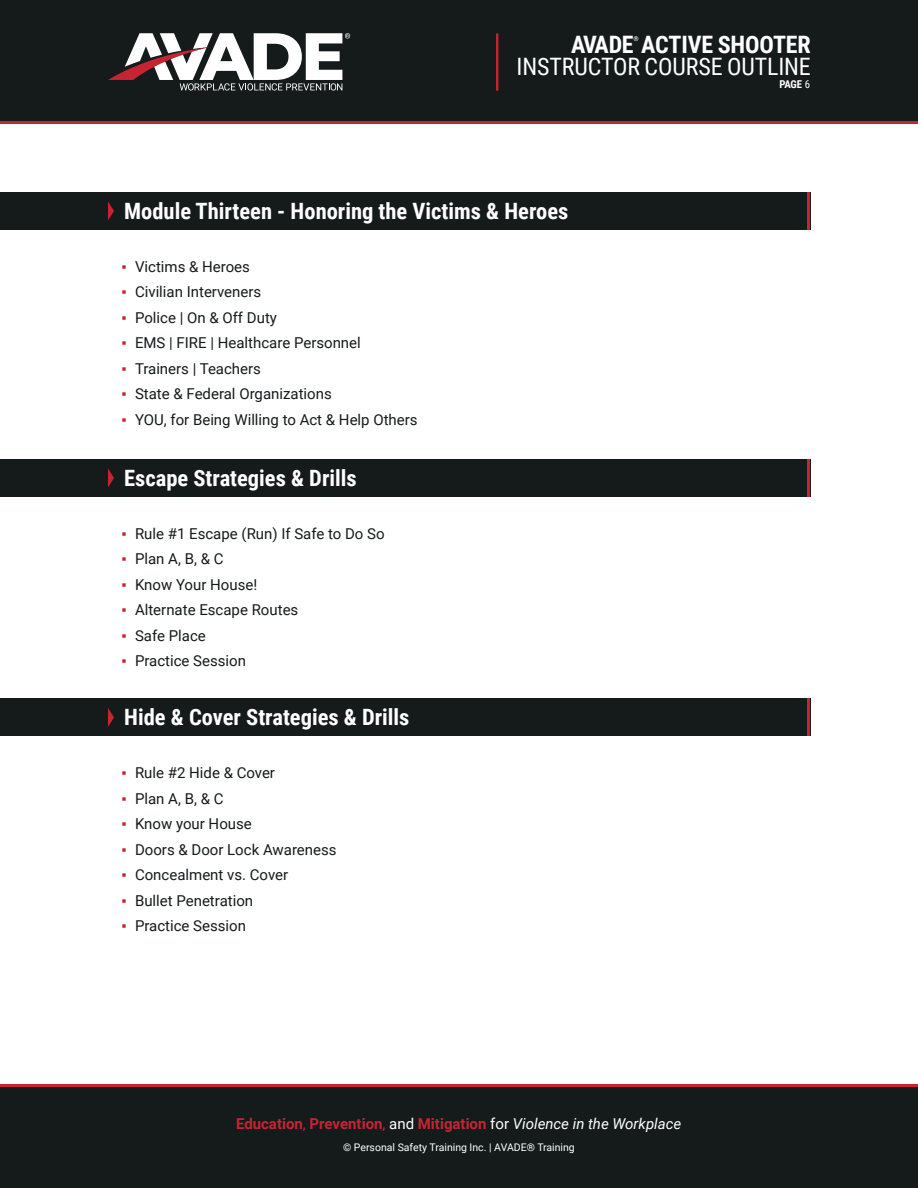
<style>
.page{position:relative;width:918px;height:1188px;background:#fff}
.page>*{position:absolute;margin:0;border:0;box-sizing:border-box;transform-origin:0 0}
.t1{font:24px "Roboto Condensed";letter-spacing:-.005em;color:#fff}
.t2{font:700 24px "Roboto Condensed";letter-spacing:-.005em;color:#fff}
.t3{font:700 22.5px "Roboto Condensed";color:#fff}
.t4{font:15px "Roboto";color:#151a1b}
.t5{font:700 15px "Roboto";color:#c72433}
.t6{font:700 10.8px "Roboto Condensed";color:#fff}
.t7{font:10.5px "Roboto";color:#fff}
.t8{font:700 6.75px "Roboto Condensed";color:#fff}
.s1{font-family:"Arial";color:#c72433}
.s2{font-weight:400}
.s3{font-weight:400;color:#fff}
.s4{font-weight:400;font-style:italic;color:#fff}
</style>
<div class="page">
<div style="left:0;top:10px;width:918px;height:114px;background:#c72433"></div>
<div style="left:0;top:0;width:918px;height:121px;background:#151a1b"></div>
<svg style="left:108px;top:33px;width:242px;height:58px"></svg>
<hr style="left:496px;top:33px;width:2px;height:58px;background:#c72433">
<div style="left:0;top:1084px;width:918px;height:62px;background:#c72433"></div>
<div style="left:0;top:1087px;width:918px;height:101px;background:#151a1b"></div>
<div style="left:0;top:192px;width:810px;height:38px;background:#151a1b"></div>
<svg style="left:108px;top:201px;width:6px;height:19px"></svg>
<hr style="left:808px;top:192px;width:2px;height:38px;background:#c72433">
<div style="left:0;top:459px;width:810px;height:38px;background:#151a1b"></div>
<svg style="left:108px;top:468px;width:6px;height:19px"></svg>
<hr style="left:808px;top:459px;width:2px;height:38px;background:#c72433">
<div style="left:0;top:699px;width:810px;height:37px;background:#151a1b"></div>
<svg style="left:108px;top:708px;width:6px;height:19px"></svg>
<hr style="left:808px;top:699px;width:2px;height:37px;background:#c72433">
<h1 class="t2" style="left:571px;top:27px;width:241px">AVADE ACTIVE SHOOTER</h1>
<p class="t8" style="left:633px;top:34px;width:7px">®</p>
<h1 class="t1" style="left:517px;top:50px;width:296px">INSTRUCTOR COURSE OUTLINE</h1>
<p class="t3" style="left:124px;top:195px;width:446px">Module Thirteen - Honoring the Victims &amp; Heroes</p>
<p class="t4" style="left:122px;top:256px;width:130px"><span class="s1">▪</span> Victims &amp; Heroes</p>
<p class="t4" style="left:122px;top:281px;width:141px"><span class="s1">▪</span> Civilian Interveners</p>
<p class="t4" style="left:122px;top:307px;width:157px"><span class="s1">▪</span> Police | On &amp; Off Duty</p>
<p class="t4" style="left:122px;top:332px;width:241px"><span class="s1">▪</span> EMS | FIRE | Healthcare Personnel</p>
<p class="t4" style="left:122px;top:358px;width:141px"><span class="s1">▪</span> Trainers | Teachers</p>
<p class="t4" style="left:122px;top:383px;width:212px"><span class="s1">▪</span> State &amp; Federal Organizations</p>
<p class="t4" style="left:122px;top:409px;width:298px"><span class="s1">▪</span> YOU, for Being Willing to Act &amp; Help Others</p>
<p class="t3" style="left:124px;top:462px;width:234px">Escape Strategies &amp; Drills</p>
<p class="t4" style="left:122px;top:523px;width:265px"><span class="s1">▪</span> Rule #1 Escape (Run) If Safe to Do So</p>
<p class="t4" style="left:122px;top:548px;width:104px"><span class="s1">▪</span> Plan A, B, &amp; C</p>
<p class="t4" style="left:122px;top:574px;width:137px"><span class="s1">▪</span> Know Your House!</p>
<p class="t4" style="left:122px;top:599px;width:178px"><span class="s1">▪</span> Alternate Escape Routes</p>
<p class="t4" style="left:122px;top:625px;width:86px"><span class="s1">▪</span> Safe Place</p>
<p class="t4" style="left:122px;top:650px;width:126px"><span class="s1">▪</span> Practice Session</p>
<p class="t3" style="left:124px;top:702px;width:287px">Hide &amp; Cover Strategies &amp; Drills</p>
<p class="t4" style="left:122px;top:762px;width:155px"><span class="s1">▪</span> Rule #2 Hide &amp; Cover</p>
<p class="t4" style="left:122px;top:788px;width:104px"><span class="s1">▪</span> Plan A, B, &amp; C</p>
<p class="t4" style="left:122px;top:813px;width:132px"><span class="s1">▪</span> Know your House</p>
<p class="t4" style="left:122px;top:839px;width:217px"><span class="s1">▪</span> Doors &amp; Door Lock Awareness</p>
<p class="t4" style="left:122px;top:864px;width:168px"><span class="s1">▪</span> Concealment vs. Cover</p>
<p class="t4" style="left:122px;top:890px;width:133px"><span class="s1">▪</span> Bullet Penetration</p>
<p class="t4" style="left:122px;top:915px;width:126px"><span class="s1">▪</span> Practice Session</p>
<p class="t5" style="left:236px;top:1113px;width:447px">Education<span class="s2">,</span> Prevention<span class="s2">,</span> <span class="s3">and</span> Mitigation <span class="s3">for</span> <span class="s4">Violence in the Workplace</span></p>
<p class="t7" style="left:343px;top:1139px;width:233px">© Personal Safety Training Inc. | AVADE® Training</p>
<p class="t6" style="left:779px;top:77px;width:32px">PAGE <span class="s2">6</span></p>
</div>
